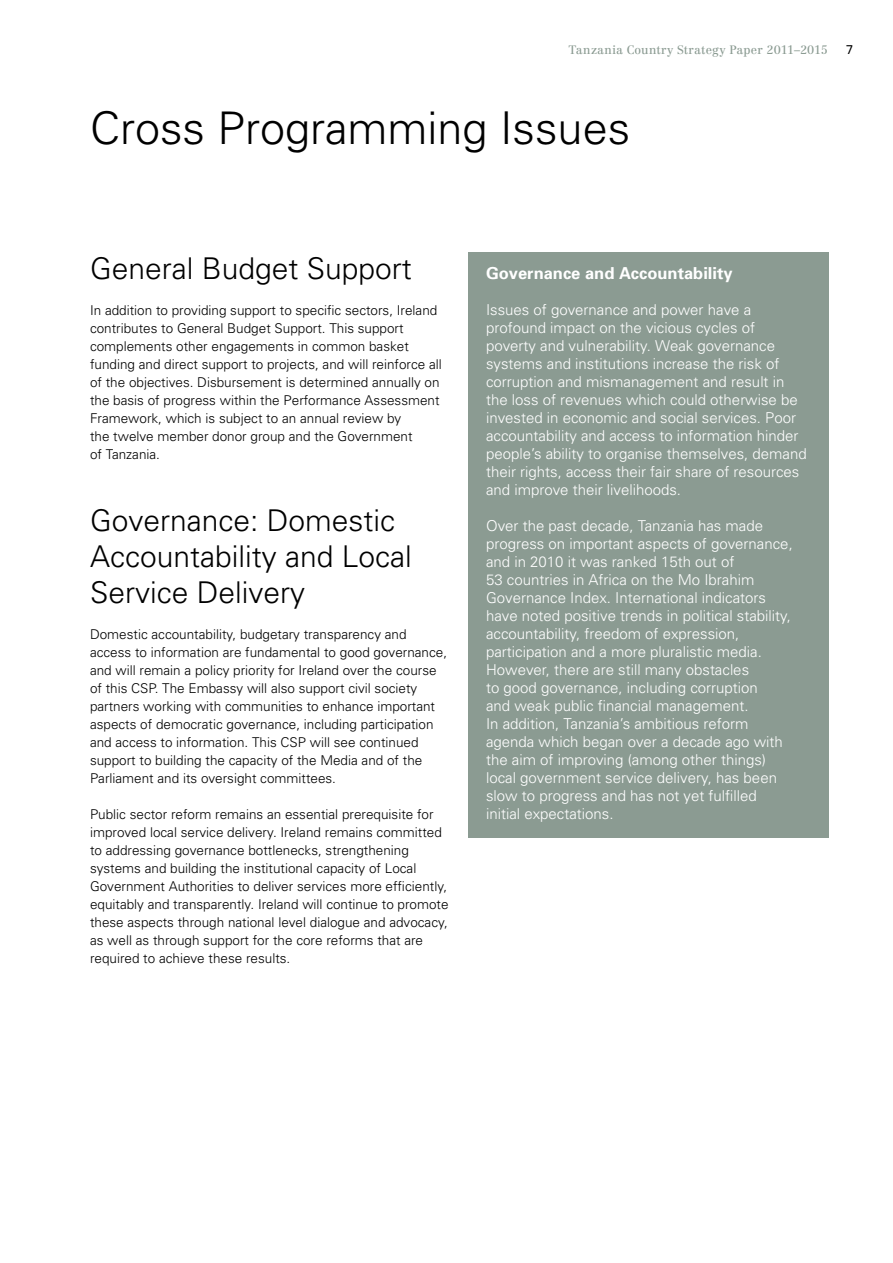
<style>
.page{position:relative;width:893px;height:1263px;background:#fff}
.page>*{position:absolute;margin:0;border:0;box-sizing:border-box;transform-origin:0 0}
.t1{font:300 45px "Univers";color:#000}
.t2{font:300 30px/36px "Univers";color:#000}
.t3{font:700 16.5px "Univers";color:#fff}
.t4{font:300 15px/18px "Univers";color:#fff}
.t5{font:300 13.5px/18px "Univers";color:#000}
.t6{font:12.75px "Univers";color:#000}
.t7{font:12px "Centennial LT Std";letter-spacing:.01em;color:#8b9b92}
</style>
<div class="page">
<div style="left:468px;top:252px;width:360px;height:585px;background:#8b9b92"></div>
<p class="t7" style="left:569px;top:43px;width:261px">Tanzania Country Strategy Paper 2011–2015</p>
<p class="t6" style="left:846px;top:42px;width:9px">7</p>
<h1 class="t1" style="left:90px;top:101px;width:542px">Cross Programming Issues</h1>
<h2 class="t2" style="left:90px;top:250px;width:323px">General Budget Support</h2>
<p class="t5" style="left:90px;top:301px;width:353px">In addition to providing support to specific sectors, Ireland contributes to General Budget Support. This support complements other engagements in common basket funding and direct support to projects, and will reinforce all of the objectives. Disbursement is determined annually on the basis of progress within the Performance Assessment Framework, which is subject to an annual review by<br>the twelve member donor group and the Government<br>of Tanzania.</p>
<h2 class="t2" style="left:90px;top:502px;width:323px">Governance: Domestic<br>Accountability and Local<br>Service Delivery</h2>
<p class="t5" style="left:90px;top:625px;width:359px">Domestic accountability, budgetary transparency and access to information are fundamental to good governance, and will remain a policy priority for Ireland over the course of this CSP. The Embassy will also support civil society partners working with communities to enhance important aspects of democratic governance, including participation and access to information. This CSP will see continued support to building the capacity of the Media and of the Parliament and its oversight committees.</p>
<p class="t5" style="left:90px;top:805px;width:360px">Public sector reform remains an essential prerequisite for improved local service delivery. Ireland remains committed to addressing governance bottlenecks, strengthening systems and building the institutional capacity of Local Government Authorities to deliver services more efficiently, equitably and transparently. Ireland will continue to promote these aspects through national level dialogue and advocacy, as well as through support for the core reforms that are required to achieve these results.</p>
<p class="t3" style="left:486px;top:263px;width:248px">Governance and Accountability</p>
<p class="t4" style="left:486px;top:301px;width:322px">Issues of governance and power have a profound impact on the vicious cycles of poverty and vulnerability. Weak governance systems and institutions increase the risk of corruption and mismanagement and result in the loss of revenues which could otherwise be invested in economic and social services. Poor accountability and access to information hinder people’s ability to organise themselves, demand their rights, access their fair share of resources and improve their livelihoods.</p>
<p class="t4" style="left:486px;top:517px;width:308px">Over the past decade, Tanzania has made progress on important aspects of governance, and in 2010 it was ranked 15th out of<br>53 countries in Africa on the Mo Ibrahim Governance Index. International indicators have noted positive trends in political stability, accountability, freedom of expression, participation and a more pluralistic media.<br>However, there are still many obstacles<br>to good governance, including corruption<br>and weak public financial management.<br>In addition, Tanzania’s ambitious reform agenda which began over a decade ago with the aim of improving (among other things) local government service delivery, has been slow to progress and has not yet fulfilled initial expectations.</p>
</div>
